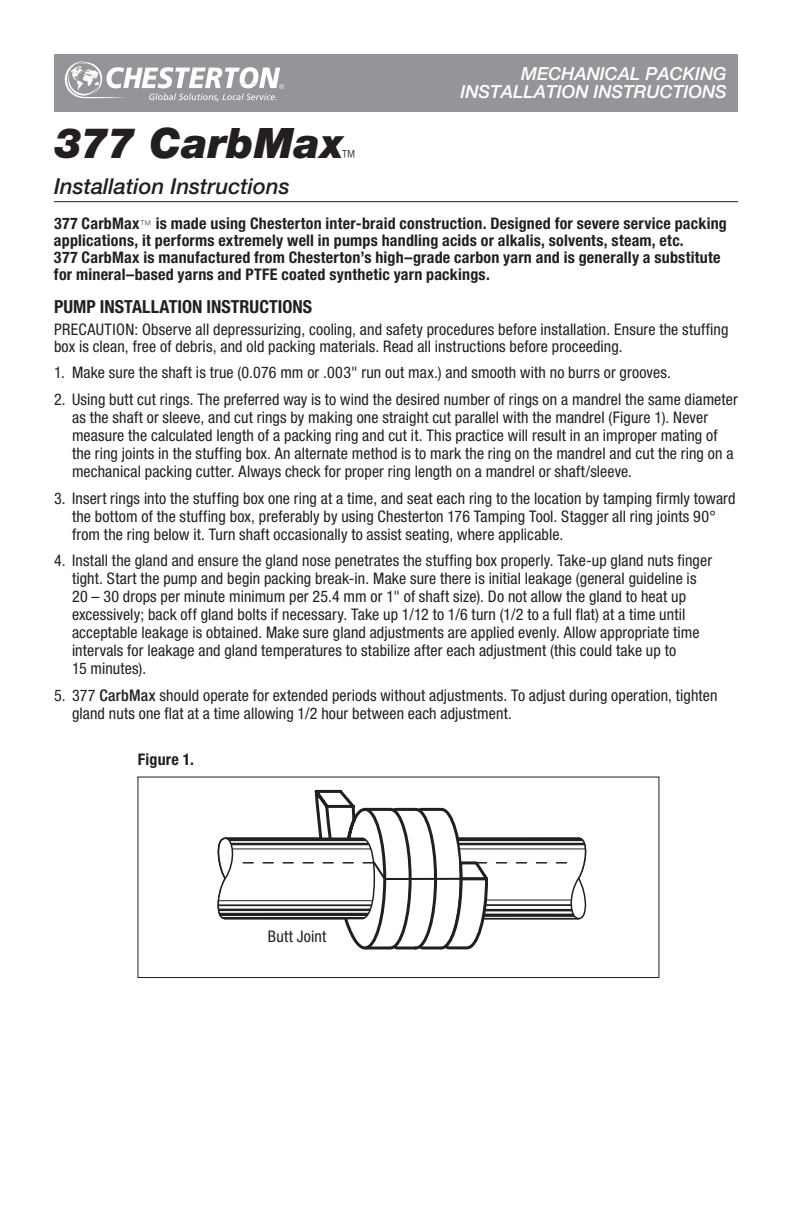
<style>
.page{position:relative;width:792px;height:1224px;background:#fff}
.page>*{position:absolute;margin:0;border:0;box-sizing:border-box;transform-origin:0 0}
.t1{font:italic 900 42px "Helvetica Neue LT Std";color:#231f20}
.t2{font:italic 500 22px "Helvetica Neue LT Std";color:#231f20}
.t3{font:italic 500 18px/18px "Helvetica Neue";color:#fff;text-align:right}
.t4{font:700 condensed 18px "Helvetica Neue LT Std";letter-spacing:.005em;color:#231f20}
.t5{font:300 condensed 18px "Helvetica Neue LT Std";color:#231f20;scale:.8 1}
.t6{font:condensed 16px/18px "Helvetica Neue LT Std";letter-spacing:.01em;color:#231f20}
.t7{font:700 condensed 16px/17px "Helvetica Neue LT Std";letter-spacing:.015em;color:#231f20}
.s1{font-weight:100;font-size:12px}
.s2{font-weight:500}
</style>
<div class="page">
<div style="left:54px;top:54px;width:684px;height:57px;background:#939598"></div>
<svg style="left:65px;top:61px;width:219px;height:40px"></svg>
<hr style="left:54px;top:201px;width:684px;height:1px;background:#231f20">
<hr style="left:214px;top:917px;width:160px;height:2px;background:#231f20">
<hr style="left:214px;top:913px;width:160px;height:3px;background:#231f20">
<hr style="left:214px;top:909px;width:160px;height:2px;background:#231f20">
<hr style="left:214px;top:904px;width:160px;height:2px;background:#231f20">
<hr style="left:214px;top:900px;width:160px;height:1px;background:#231f20">
<hr style="left:214px;top:838px;width:160px;height:3px;background:#231f20">
<hr style="left:214px;top:843px;width:160px;height:2px;background:#231f20">
<hr style="left:214px;top:848px;width:160px;height:1px;background:#231f20">
<hr style="left:457px;top:918px;width:133px;height:1px;background:#231f20">
<hr style="left:457px;top:914px;width:133px;height:3px;background:#231f20">
<hr style="left:457px;top:909px;width:133px;height:2px;background:#231f20">
<hr style="left:457px;top:904px;width:133px;height:2px;background:#231f20">
<hr style="left:457px;top:900px;width:133px;height:1px;background:#231f20">
<hr style="left:457px;top:838px;width:133px;height:3px;background:#231f20">
<hr style="left:457px;top:843px;width:133px;height:2px;background:#231f20">
<hr style="left:457px;top:848px;width:133px;height:1px;background:#231f20">
<svg style="left:217px;top:789px;width:369px;height:160px"></svg>
<div style="left:137px;top:777px;width:522px;height:201px;border:1px solid #231f20"></div>
<h1 class="t1" style="left:54px;top:117px;width:291px">377 CarbMax</h1>
<p class="t5" style="left:342px;top:147px;width:19px">™</p>
<p class="t3" style="left:461px;top:65px;width:268px">MECHANICAL PACKING<br>INSTALLATION INSTRUCTIONS</p>
<h2 class="t2" style="left:54px;top:173px;width:237px">Installation Instructions</h2>
<p class="t7" style="left:54px;top:215px;width:674px">377 CarbMax<span class="s1">™</span> is made using Chesterton inter-braid construction. Designed for severe service packing applications, it performs extremely well in pumps handling acids or alkalis, solvents, steam, etc.<br>377 CarbMax is manufactured from Chesterton’s high–grade carbon yarn and is generally a substitute for mineral–based yarns and PTFE coated synthetic yarn packings.</p>
<p class="t4" style="left:54px;top:296px;width:260px">PUMP INSTALLATION INSTRUCTIONS</p>
<p class="t6" style="left:54px;top:320px;width:676px;line-height:17px">PRECAUTION: Observe all depressurizing, cooling, and safety procedures before installation. Ensure the stuffing box is clean, free of debris, and old packing materials. Read all instructions before proceeding.</p>
<p class="t6" style="left:54px;top:363px;width:618px">1. Make sure the shaft is true (0.076 mm or .003" run out max.) and smooth with no burrs or grooves.</p>
<p class="t6" style="left:72px;top:390px;width:667px;text-indent:-18px">2. Using butt cut rings. The preferred way is to wind the desired number of rings on a mandrel the same diameter as the shaft or sleeve, and cut rings by making one straight cut parallel with the mandrel (Figure 1). Never measure the calculated length of a packing ring and cut it. This practice will result in an improper mating of the ring joints in the stuffing box. An alternate method is to mark the ring on the mandrel and cut the ring on a mechanical packing cutter. Always check for proper ring length on a mandrel or shaft/sleeve.</p>
<p class="t6" style="left:72px;top:489px;width:665px;text-indent:-18px">3. Insert rings into the stuffing box one ring at a time, and seat each ring to the location by tamping firmly toward the bottom of the stuffing box, preferably by using Chesterton 176 Tamping Tool. Stagger all ring joints 90° from the ring below it. Turn shaft occasionally to assist seating, where applicable.</p>
<p class="t6" style="left:72px;top:551px;width:642px;text-indent:-18px">4. Install the gland and ensure the gland nose penetrates the stuffing box properly. Take-up gland nuts finger tight. Start the pump and begin packing break-in. Make sure there is initial leakage (general guideline is 20 – 30 drops per minute minimum per 25.4 mm or 1" of shaft size). Do not allow the gland to heat up excessively; back off gland bolts if necessary. Take up 1/12 to 1/6 turn (1/2 to a full flat) at a time until acceptable leakage is obtained. Make sure gland adjustments are applied evenly. Allow appropriate time intervals for leakage and gland temperatures to stabilize after each adjustment (this could take up to<br>15 minutes).</p>
<p class="t6" style="left:72px;top:686px;width:647px;text-indent:-18px">5. 377 <span class="s2">CarbMax</span> should operate for extended periods without adjustments. To adjust during operation, tighten gland nuts one flat at a time allowing 1/2 hour between each adjustment.</p>
<p class="t7" style="left:138px;top:750px;width:57px">Figure 1.</p>
<p class="t6" style="left:268px;top:927px;width:60px">Butt Joint</p>
</div>
